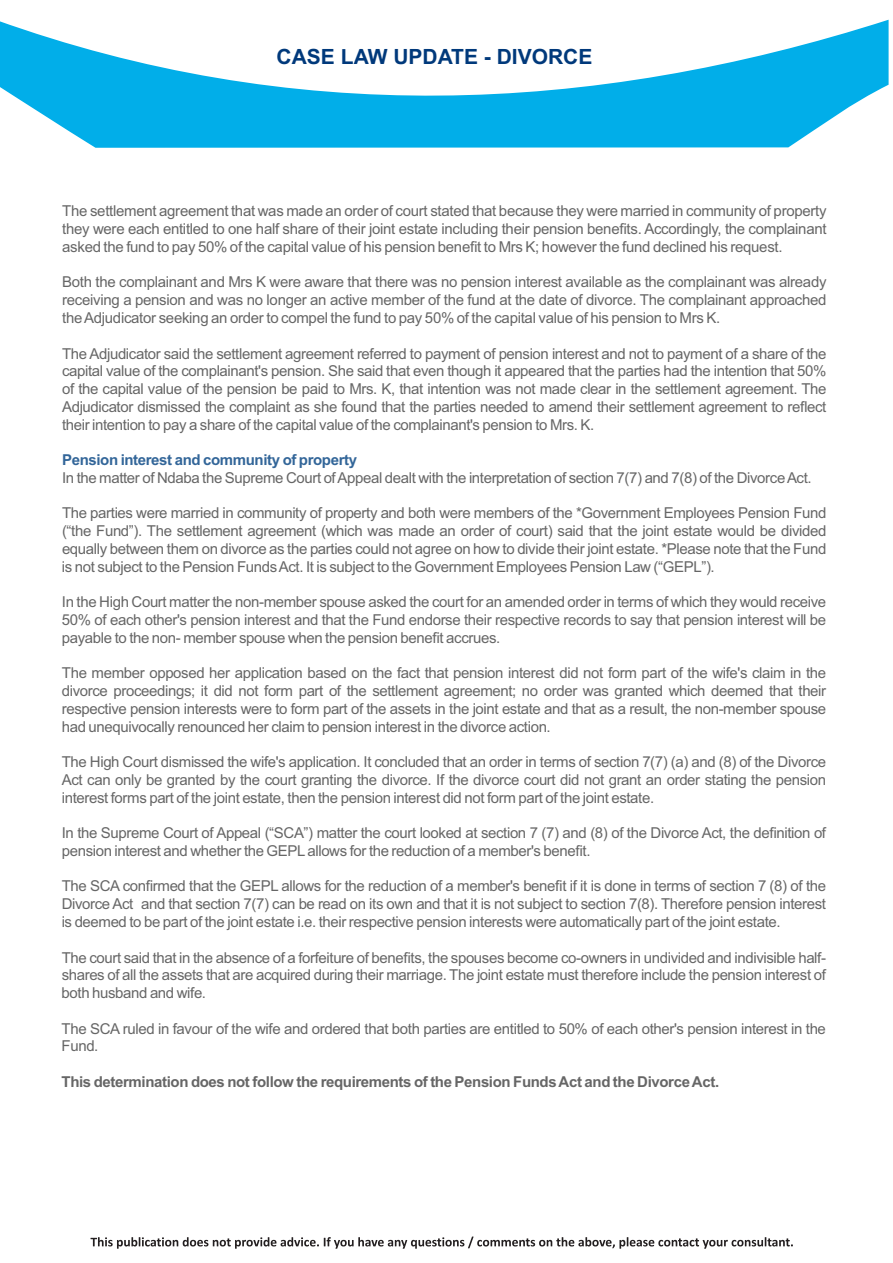
<style>
.page{position:relative;width:893px;height:1263px;background:#fff}
.page>*{position:absolute;margin:0;border:0;box-sizing:border-box;transform-origin:0 0}
.t1{font:700 21px "Arial";color:#00397b}
.t2{font:15px/17.7px "Arial";letter-spacing:-.025em;color:#666;text-align:justify}
.t3{font:700 15px "Arial";letter-spacing:-.025em;color:#666}
.t4{font:700 15px "Arial";letter-spacing:-.025em;color:#369}
</style>
<div class="page">
<svg style="left:0;top:20px;width:889px;height:128px;fill:#01aee9"></svg>
<svg style="left:91px;top:1236px;width:702px;height:13px"></svg>
<h1 class="t1" style="left:277px;top:48px;width:317px">CASE LAW UPDATE - DIVORCE</h1>
<p class="t2" style="left:62px;top:204px;width:766px">The settlement agreement that was made an order of court stated that because they were married in community of property they were each entitled to one half share of their joint estate including their pension benefits. Accordingly, the complainant asked the fund to pay 50% of the capital value of his pension benefit to Mrs K; however the fund declined his request.</p>
<p class="t2" style="left:62px;top:275px;width:766px">Both the complainant and Mrs K were aware that there was no pension interest available as the complainant was already receiving a pension and was no longer an active member of the fund at the date of divorce. The complainant approached the Adjudicator seeking an order to compel the fund to pay 50% of the capital value of his pension to Mrs K.</p>
<p class="t2" style="left:62px;top:346px;width:766px">The Adjudicator said the settlement agreement referred to payment of pension interest and not to payment of a share of the capital value of the complainant's pension. She said that even though it appeared that the parties had the intention that 50% of the capital value of the pension be paid to Mrs. K, that intention was not made clear in the settlement agreement. The Adjudicator dismissed the complaint as she found that the parties needed to amend their settlement agreement to reflect their intention to pay a share of the capital value of the complainant's pension to Mrs. K.</p>
<p class="t4" style="left:62px;top:454px;width:297px">Pension interest and community of property</p>
<p class="t2" style="left:62px;top:470px;width:751px">In the matter of Ndaba the Supreme Court of Appeal dealt with the interpretation of section 7(7) and 7(8) of the Divorce Act.</p>
<p class="t2" style="left:62px;top:506px;width:766px">The parties were married in community of property and both were members of the *Government Employees Pension Fund (“the Fund”). The settlement agreement (which was made an order of court) said that the joint estate would be divided equally between them on divorce as the parties could not agree on how to divide their joint estate. *Please note that the Fund is not subject to the Pension Funds Act. It is subject to the Government Employees Pension Law (“GEPL”).</p>
<p class="t2" style="left:62px;top:594px;width:766px">In the High Court matter the non-member spouse asked the court for an amended order in terms of which they would receive 50% of each other's pension interest and that the Fund endorse their respective records to say that pension interest will be payable to the non- member spouse when the pension benefit accrues.</p>
<p class="t2" style="left:62px;top:665px;width:766px">The member opposed her application based on the fact that pension interest did not form part of the wife's claim in the divorce proceedings; it did not form part of the settlement agreement; no order was granted which deemed that their respective pension interests were to form part of the assets in the joint estate and that as a result, the non-member spouse had unequivocally renounced her claim to pension interest in the divorce action.</p>
<p class="t2" style="left:62px;top:754px;width:766px">The High Court dismissed the wife's application. It concluded that an order in terms of section 7(7) (a) and (8) of the Divorce Act can only be granted by the court granting the divorce. If the divorce court did not grant an order stating the pension interest forms part of the joint estate, then the pension interest did not form part of the joint estate.</p>
<p class="t2" style="left:62px;top:825px;width:766px">In the Supreme Court of Appeal (“SCA”) matter the court looked at section 7 (7) and (8) of the Divorce Act, the definition of pension interest and whether the GEPLallows for the reduction of a member's benefit.</p>
<p class="t2" style="left:62px;top:879px;width:766px">The SCA confirmed that the GEPL allows for the reduction of a member's benefit if it is done in terms of section 7 (8) of the Divorce Act and that section 7(7) can be read on its own and that it is not subject to section 7(8). Therefore pension interest is deemed to be part of the joint estate i.e. their respective pension interests were automatically part of the joint estate.</p>
<p class="t2" style="left:62px;top:950px;width:766px">The court said that in the absence of a forfeiture of benefits, the spouses become co-owners in undivided and indivisible half&shy;shares of all the assets that are acquired during their marriage. The joint estate must therefore include the pension interest of both husband and wife.</p>
<p class="t2" style="left:62px;top:1021px;width:766px">The SCA ruled in favour of the wife and ordered that both parties are entitled to 50% of each other's pension interest in the<br>Fund.</p>
<p class="t3" style="left:62px;top:1076px;width:659px">This determination does not follow the requirements of the Pension Funds Act and the Divorce Act.</p>
</div>
